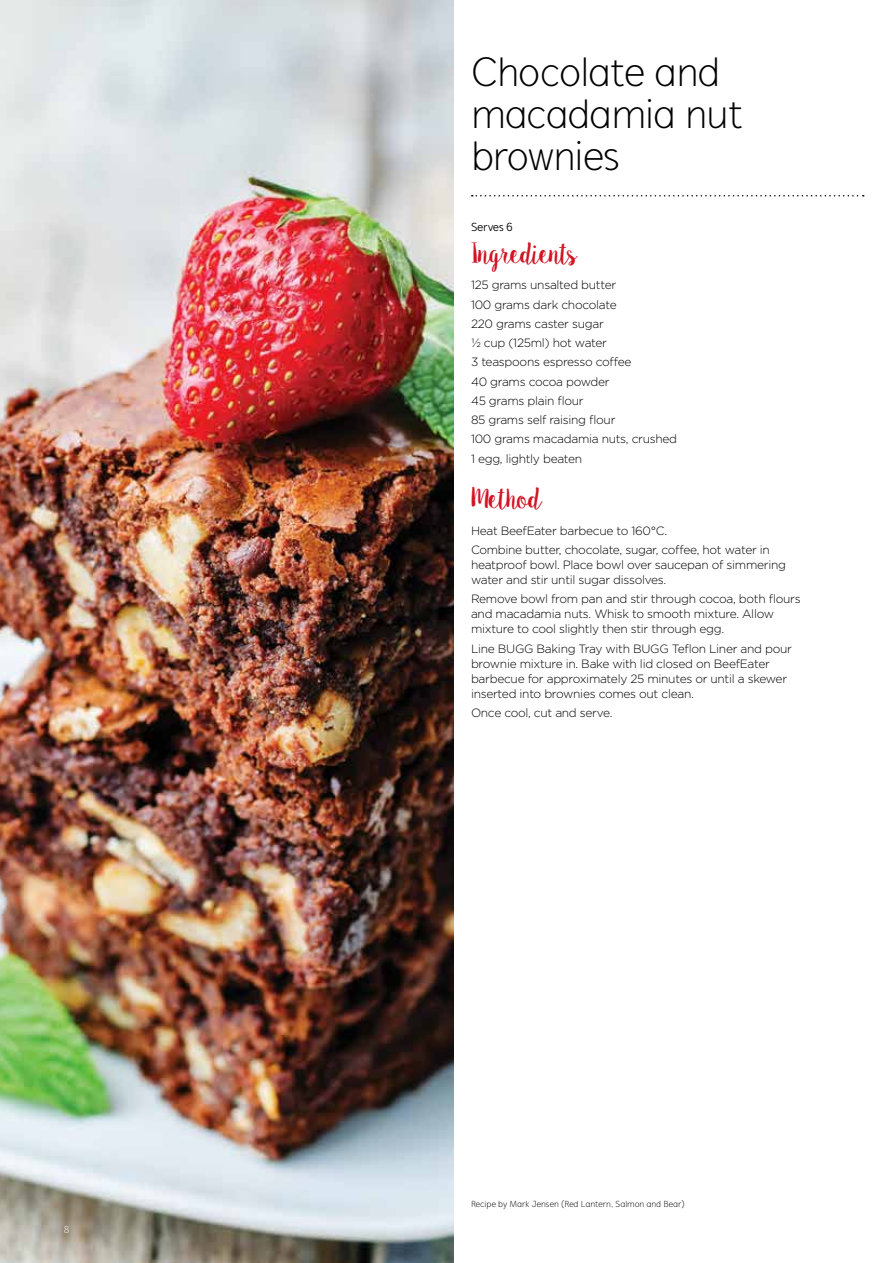
<style>
.page{position:relative;width:893px;height:1263px;background:#fff}
.page>*{position:absolute;margin:0;border:0;box-sizing:border-box;transform-origin:0 0}
.t1{font:300 42px/42px "Mucho Sans";letter-spacing:-.03em;color:#000}
.t2{font:27px "Sugar Plums";letter-spacing:-.095em;color:#d21425}
.t3{font:300 12px/19.2px "Gotham";letter-spacing:-.025em;color:#000}
.t4{font:12px "Mucho Sans";letter-spacing:-.025em;color:#000}
.t5{font:300 10.5px "Mucho Sans";color:#fff}
.t6{font:300 9px "Mucho Sans";letter-spacing:-.01em;color:#000}
</style>
<div class="page">
<img style="left:0;top:0;width:453px;height:1263px">
<svg style="left:472px;top:195px;width:392px;height:2px"></svg>
<p class="t5" style="left:64px;top:1224px;width:7px">8</p>
<h1 class="t1" style="left:471px;top:51px;width:273px">Chocolate and macadamia nut brownies</h1>
<p class="t4" style="left:471px;top:220px;width:43px">Serves 6</p>
<h2 class="t2" style="left:471px;top:237px;width:108px">Ingredients</h2>
<p class="t3" style="left:471px;top:275px;width:208px">125 grams unsalted butter<br>100 grams dark chocolate<br>220 grams caster sugar<br>½ cup (125ml) hot water<br>3 teaspoons espresso coffee<br>40 grams cocoa powder<br>45 grams plain flour<br>85 grams self raising flour<br>100 grams macadamia nuts, crushed<br>1 egg, lightly beaten</p>
<h2 class="t2" style="left:471px;top:483px;width:73px">Method</h2>
<p class="t3" style="left:471px;top:521px;width:300px">Heat BeefEater barbecue to 160°C.<br>Combine butter, chocolate, sugar, coffee, hot water in</p>
<p class="t3" style="left:471px;top:557px;width:316px;line-height:15px">heatproof bowl. Place bowl over saucepan of simmering water and stir until sugar dissolves.</p>
<p class="t3" style="left:471px;top:591px;width:331px;line-height:15px">Remove bowl from pan and stir through cocoa, both flours and macadamia nuts. Whisk to smooth mixture. Allow mixture to cool slightly then stir through egg.</p>
<p class="t3" style="left:471px;top:640px;width:322px;line-height:15px">Line BUGG Baking Tray with BUGG Teflon Liner and pour brownie mixture in. Bake with lid closed on BeefEater barbecue for approximately 25 minutes or until a skewer inserted into brownies comes out clean.</p>
<p class="t3" style="left:471px;top:703px;width:143px">Once cool, cut and serve.</p>
<p class="t6" style="left:471px;top:1199px;width:215px">Recipe by Mark Jensen (Red Lantern, Salmon and Bear)</p>
</div>
